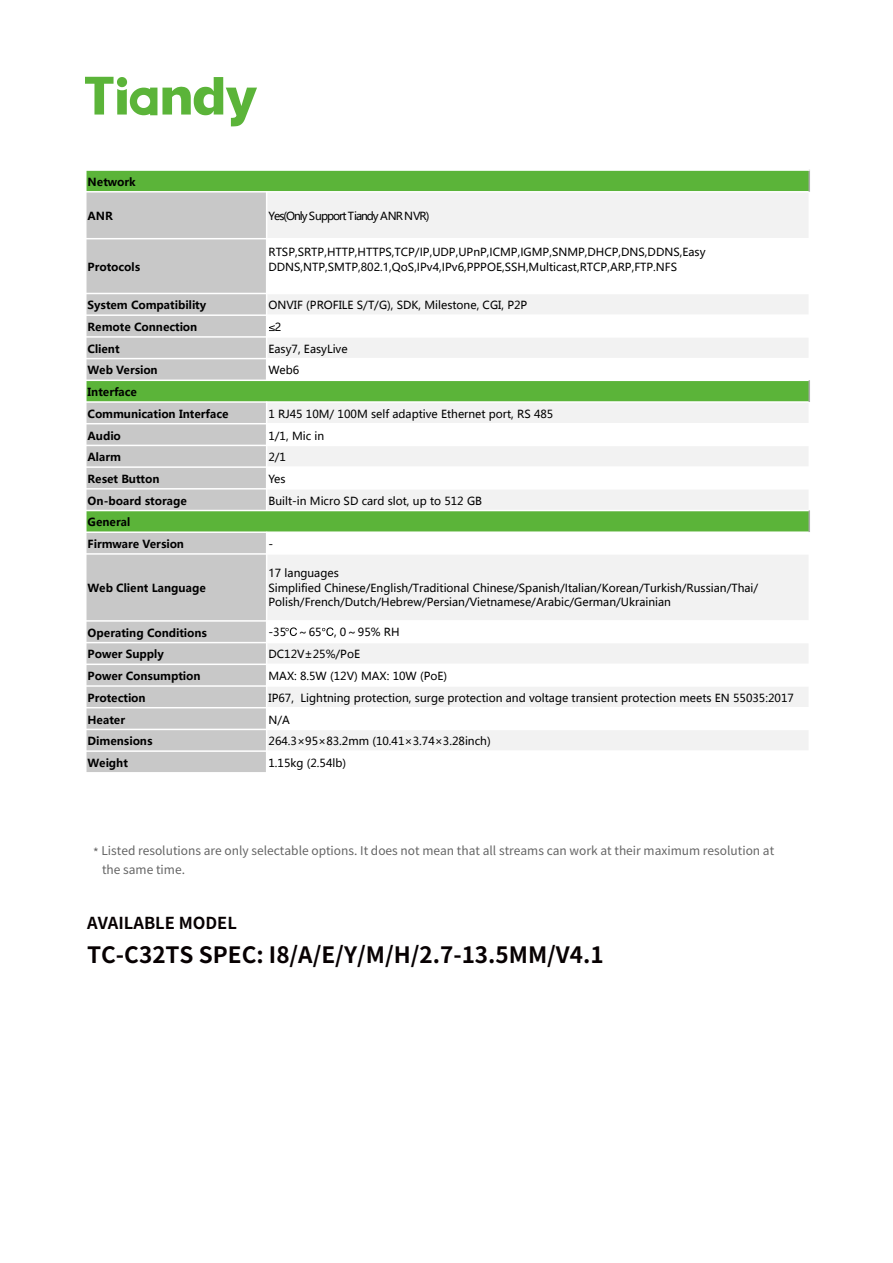
<style>
.page{position:relative;width:893px;height:1263px;background:#fff}
.page>*{position:absolute;margin:0;border:0;box-sizing:border-box;transform-origin:0 0}
.t1{font:700 22.5px "Source Han Sans CN";color:#070102}
.t2{font:700 16.5px "Source Han Sans CN";color:#070102}
.t3{font:12px/18.6px "Source Han Sans CN";color:#646464}
.t4{font:10.95px/14.4px "Microsoft Ya Hei";color:#000}
.t5{font:700 10.95px/21.8px "Microsoft Ya Hei";color:#000}
.t6{font:10.95px "Microsoft Ya Hei";letter-spacing:-.09em;color:#000}
</style>
<div class="page">
<svg style="left:85px;top:77px;width:172px;height:49px"></svg>
<div style="left:86px;top:170px;width:723px;height:22px;background:#5bb439"></div>
<div style="left:86px;top:192px;width:181px;height:47px;background:#c8c8c8"></div>
<div style="left:267px;top:192px;width:542px;height:47px;background:#f2f2f2"></div>
<div style="left:86px;top:239px;width:181px;height:54px;background:#c8c8c8"></div>
<div style="left:86px;top:293px;width:181px;height:22px;background:#c8c8c8"></div>
<div style="left:267px;top:293px;width:542px;height:22px;background:#f2f2f2"></div>
<div style="left:86px;top:315px;width:181px;height:22px;background:#c8c8c8"></div>
<div style="left:86px;top:337px;width:181px;height:22px;background:#c8c8c8"></div>
<div style="left:267px;top:337px;width:542px;height:22px;background:#f2f2f2"></div>
<div style="left:86px;top:359px;width:181px;height:21px;background:#c8c8c8"></div>
<div style="left:86px;top:380px;width:723px;height:22px;background:#5bb439"></div>
<div style="left:86px;top:402px;width:181px;height:22px;background:#c8c8c8"></div>
<div style="left:267px;top:402px;width:542px;height:22px;background:#f2f2f2"></div>
<div style="left:86px;top:424px;width:181px;height:21px;background:#c8c8c8"></div>
<div style="left:86px;top:445px;width:181px;height:22px;background:#c8c8c8"></div>
<div style="left:267px;top:445px;width:542px;height:22px;background:#f2f2f2"></div>
<div style="left:86px;top:467px;width:181px;height:22px;background:#c8c8c8"></div>
<div style="left:86px;top:489px;width:181px;height:21px;background:#c8c8c8"></div>
<div style="left:267px;top:489px;width:542px;height:21px;background:#f2f2f2"></div>
<div style="left:86px;top:510px;width:723px;height:22px;background:#5bb439"></div>
<div style="left:86px;top:532px;width:181px;height:22px;background:#c8c8c8"></div>
<div style="left:86px;top:554px;width:181px;height:67px;background:#c8c8c8"></div>
<div style="left:267px;top:554px;width:542px;height:67px;background:#f2f2f2"></div>
<div style="left:86px;top:621px;width:181px;height:22px;background:#c8c8c8"></div>
<div style="left:86px;top:643px;width:181px;height:21px;background:#c8c8c8"></div>
<div style="left:267px;top:643px;width:542px;height:21px;background:#f2f2f2"></div>
<div style="left:86px;top:664px;width:181px;height:22px;background:#c8c8c8"></div>
<div style="left:86px;top:686px;width:181px;height:22px;background:#c8c8c8"></div>
<div style="left:267px;top:686px;width:542px;height:22px;background:#f2f2f2"></div>
<div style="left:86px;top:708px;width:181px;height:21px;background:#c8c8c8"></div>
<div style="left:86px;top:729px;width:181px;height:22px;background:#c8c8c8"></div>
<div style="left:267px;top:729px;width:542px;height:22px;background:#f2f2f2"></div>
<div style="left:86px;top:751px;width:181px;height:22px;background:#c8c8c8"></div>
<svg style="left:269px;top:325px;width:6px;height:6px"></svg>
<svg style="left:285px;top:627px;width:12px;height:9px"></svg>
<svg style="left:322px;top:627px;width:11px;height:9px"></svg>
<hr style="left:266px;top:191px;width:1px;height:190px;background:#fff">
<hr style="left:266px;top:402px;width:1px;height:109px;background:#fff">
<hr style="left:266px;top:532px;width:1px;height:241px;background:#fff">
<hr style="left:85px;top:191px;width:725px;height:2px;background:#fff">
<hr style="left:85px;top:238px;width:725px;height:1px;background:#fff">
<hr style="left:85px;top:293px;width:725px;height:1px;background:#fff">
<hr style="left:85px;top:314px;width:725px;height:2px;background:#fff">
<hr style="left:85px;top:336px;width:725px;height:2px;background:#fff">
<hr style="left:85px;top:358px;width:725px;height:1px;background:#fff">
<hr style="left:85px;top:380px;width:725px;height:1px;background:#fff">
<hr style="left:85px;top:401px;width:725px;height:2px;background:#fff">
<hr style="left:85px;top:423px;width:725px;height:1px;background:#fff">
<hr style="left:85px;top:445px;width:725px;height:1px;background:#fff">
<hr style="left:85px;top:466px;width:725px;height:2px;background:#fff">
<hr style="left:85px;top:488px;width:725px;height:2px;background:#fff">
<hr style="left:85px;top:510px;width:725px;height:1px;background:#fff">
<hr style="left:85px;top:531px;width:725px;height:2px;background:#fff">
<hr style="left:85px;top:553px;width:725px;height:2px;background:#fff">
<hr style="left:85px;top:620px;width:725px;height:2px;background:#fff">
<hr style="left:85px;top:642px;width:725px;height:1px;background:#fff">
<hr style="left:85px;top:663px;width:725px;height:2px;background:#fff">
<hr style="left:85px;top:685px;width:725px;height:2px;background:#fff">
<hr style="left:85px;top:707px;width:725px;height:1px;background:#fff">
<hr style="left:85px;top:729px;width:725px;height:1px;background:#fff">
<hr style="left:85px;top:750px;width:725px;height:2px;background:#fff">
<hr style="left:85px;top:170px;width:2px;height:581px;background:#fff">
<hr style="left:85px;top:751px;width:2px;height:22px;background:#fff">
<hr style="left:808px;top:170px;width:2px;height:22px;background:#aaa">
<hr style="left:808px;top:192px;width:2px;height:188px;background:#fff">
<hr style="left:808px;top:380px;width:2px;height:22px;background:#aaa">
<hr style="left:808px;top:402px;width:2px;height:108px;background:#fff">
<hr style="left:808px;top:510px;width:2px;height:22px;background:#aaa">
<hr style="left:808px;top:532px;width:2px;height:241px;background:#fff">
<hr style="left:85px;top:169px;width:725px;height:2px;background:#fff">
<hr style="left:85px;top:772px;width:725px;height:2px;background:#fff">
<p class="t5" style="left:88px;top:171px;width:50px">Network</p>
<p class="t5" style="left:88px;top:205px;width:27px">ANR</p>
<p class="t6" style="left:268px;top:209px;width:163px">Yes(Only Support Tiandy ANR NVR)</p>
<p class="t5" style="left:88px;top:256px;width:54px">Protocols</p>
<p class="t4" style="left:268px;top:245px;width:438px">RTSP,SRTP,HTTP,HTTPS,TCP/IP,UDP,UPnP,ICMP,IGMP,SNMP,DHCP,DNS,DDNS,Easy<br>DDNS,NTP,SMTP,802.1,QoS,IPv4,IPv6,PPPOE,SSH,Multicast,RTCP,ARP,FTP.NFS</p>
<p class="t5" style="left:88px;top:294px;width:120px">System Compatibility</p>
<p class="t4" style="left:268px;top:298px;width:260px">ONVIF (PROFILE S/T/G), SDK, Milestone, CGI, P2P</p>
<p class="t5" style="left:88px;top:316px;width:111px">Remote Connection</p>
<p class="t4" style="left:275px;top:320px;width:8px">2</p>
<p class="t5" style="left:88px;top:337px;width:34px">Client</p>
<p class="t4" style="left:268px;top:341px;width:81px">Easy7, EasyLive</p>
<p class="t5" style="left:88px;top:359px;width:72px">Web Version</p>
<p class="t4" style="left:268px;top:363px;width:32px">Web6</p>
<p class="t5" style="left:88px;top:381px;width:142px">Interface<br>Communication Interface</p>
<p class="t4" style="left:268px;top:406px;width:286px">1 RJ45 10M/ 100M self adaptive Ethernet port, RS 485</p>
<p class="t5" style="left:88px;top:424px;width:35px">Audio</p>
<p class="t4" style="left:268px;top:428px;width:57px">1/1, Mic in</p>
<p class="t5" style="left:88px;top:446px;width:35px">Alarm</p>
<p class="t4" style="left:268px;top:450px;width:19px">2/1</p>
<p class="t5" style="left:88px;top:468px;width:74px">Reset Button</p>
<p class="t4" style="left:268px;top:471px;width:19px">Yes</p>
<p class="t5" style="left:88px;top:489px;width:101px">On-board storage</p>
<p class="t4" style="left:268px;top:493px;width:215px">Built-in Micro SD card slot, up to 512 GB</p>
<p class="t5" style="left:88px;top:511px;width:98px">General<br>Firmware Version</p>
<p class="t4" style="left:268px;top:537px;width:6px">-</p>
<p class="t5" style="left:88px;top:577px;width:120px">Web Client Language</p>
<p class="t4" style="left:268px;top:566px;width:491px">17 languages<br>Simplified Chinese/English/Traditional Chinese/Spanish/Italian/Korean/Turkish/Russian/Thai/<br>Polish/French/Dutch/Hebrew/Persian/Vietnamese/Arabic/German/Ukrainian</p>
<p class="t5" style="left:88px;top:621px;width:121px">Operating Conditions</p>
<p class="t4" style="left:268px;top:624px;width:133px">-35 ～65 , 0～95% RH</p>
<p class="t5" style="left:88px;top:643px;width:78px">Power Supply</p>
<p class="t4" style="left:268px;top:647px;width:93px">DC12V±25%/PoE</p>
<p class="t5" style="left:88px;top:665px;width:115px">Power Consumption</p>
<p class="t4" style="left:268px;top:669px;width:180px">MAX: 8.5W (12V) MAX: 10W (PoE)</p>
<p class="t5" style="left:88px;top:687px;width:60px">Protection</p>
<p class="t4" style="left:268px;top:690px;width:527px">IP67, Lightning protection, surge protection and voltage transient protection meets EN 55035:2017</p>
<p class="t5" style="left:88px;top:708px;width:39px">Heater</p>
<p class="t4" style="left:268px;top:712px;width:23px">N/A</p>
<p class="t5" style="left:88px;top:730px;width:66px">Dimensions<br>Weight</p>
<p class="t4" style="left:269px;top:734px;width:224px">264.3×95×83.2mm (10.41×3.74×3.28inch)</p>
<p class="t4" style="left:268px;top:755px;width:79px">1.15kg (2.54lb)</p>
<p class="t3" style="left:102px;top:842px;width:674px;text-indent:-9px">* Listed resolutions are only selectable options. It does not mean that all streams can work at their maximum resolution at the same time.</p>
<h2 class="t2" style="left:87px;top:913px;width:151px">AVAILABLE MODEL</h2>
<h1 class="t1" style="left:87px;top:942px;width:518px">TC-C32TS SPEC: I8/A/E/Y/M/H/2.7-13.5MM/V4.1</h1>
</div>
